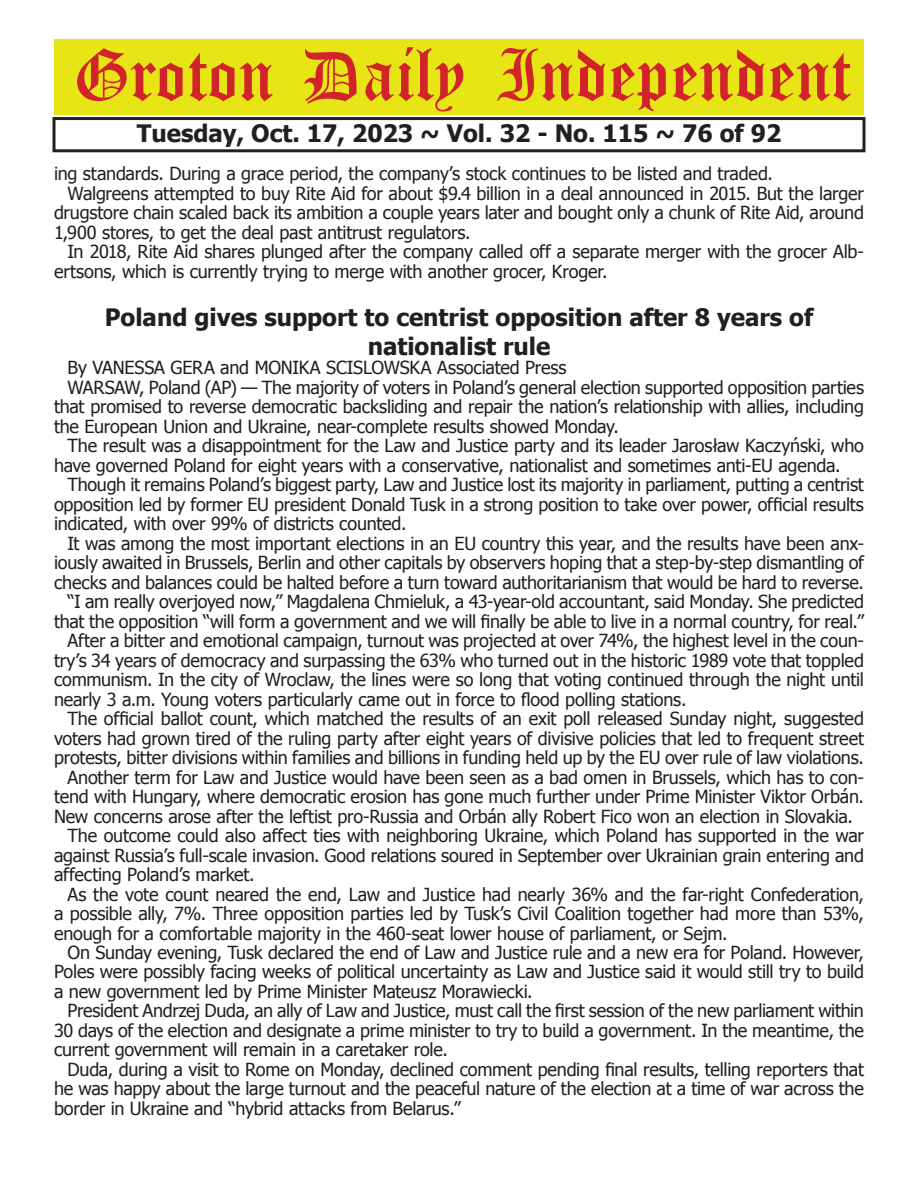
<style>
.page{position:relative;width:918px;height:1188px;background:#fff}
.page>*{position:absolute;margin:0;border:0;box-sizing:border-box;transform-origin:0 0}
.t1{font:54px "Old English Five";color:#d1232a}
.t2{font:700 24px/28.8px "Tahoma";color:#231f20;text-align:center}
.t3{font:18px "Tahoma";letter-spacing:-.015em;color:#231f20}
</style>
<div class="page">
<div style="left:52px;top:117px;width:814px;height:35px;border:3px solid #231f20"></div>
<div style="left:54px;top:40px;width:810px;height:75px;background:#e7e515"></div>
<h1 class="t1" style="left:73px;top:50px;width:779px">Groton Daily Independent</h1>
<h2 class="t2" style="left:137px;top:117px;width:646px">Tuesday, Oct. 17, 2023 ~ Vol. 32 - No. 115 ~ 76 of 92</h2>
<p class="t3" style="left:54px;top:161px;width:720px">ing standards. During a grace period, the company’s stock continues to be listed and traded.</p>
<p class="t3" style="left:68px;top:181px;width:798px">Walgreens attempted to buy Rite Aid for about $9.4 billion in a deal announced in 2015. But the larger</p>
<p class="t3" style="left:54px;top:200px;width:812px">drugstore chain scaled back its ambition a couple years later and bought only a chunk of Rite Aid, around</p>
<p class="t3" style="left:54px;top:220px;width:418px">1,900 stores, to get the deal past antitrust regulators.</p>
<p class="t3" style="left:68px;top:239px;width:798px">In 2018, Rite Aid shares plunged after the company called off a separate merger with the grocer Alb-</p>
<p class="t3" style="left:54px;top:259px;width:555px">ertsons, which is currently trying to merge with another grocer, Kroger.</p>
<h2 class="t2" style="left:105px;top:301px;width:710px">Poland gives support to centrist opposition after 8 years of nationalist rule</h2>
<p class="t3" style="left:68px;top:356px;width:501px">By VANESSA GERA and MONIKA SCISLOWSKA Associated Press</p>
<p class="t3" style="left:68px;top:375px;width:798px">WARSAW, Poland (AP) — The majority of voters in Poland’s general election supported opposition parties</p>
<p class="t3" style="left:54px;top:395px;width:811px">that promised to reverse democratic backsliding and repair the nation’s relationship with allies, including</p>
<p class="t3" style="left:54px;top:414px;width:567px">the European Union and Ukraine, near-complete results showed Monday.</p>
<p class="t3" style="left:68px;top:434px;width:798px">The result was a disappointment for the Law and Justice party and its leader Jarosław Kaczyński, who</p>
<p class="t3" style="left:54px;top:453px;width:788px">have governed Poland for eight years with a conservative, nationalist and sometimes anti-EU agenda.</p>
<p class="t3" style="left:68px;top:473px;width:798px">Though it remains Poland’s biggest party, Law and Justice lost its majority in parliament, putting a centrist</p>
<p class="t3" style="left:54px;top:492px;width:812px">opposition led by former EU president Donald Tusk in a strong position to take over power, official results</p>
<p class="t3" style="left:54px;top:512px;width:354px">indicated, with over 99% of districts counted.</p>
<p class="t3" style="left:68px;top:531px;width:798px">It was among the most important elections in an EU country this year, and the results have been anx-</p>
<p class="t3" style="left:54px;top:551px;width:812px">iously awaited in Brussels, Berlin and other capitals by observers hoping that a step-by-step dismantling of</p>
<p class="t3" style="left:54px;top:570px;width:812px">checks and balances could be halted before a turn toward authoritarianism that would be hard to reverse.</p>
<p class="t3" style="left:68px;top:589px;width:798px">“I am really overjoyed now,” Magdalena Chmieluk, a 43-year-old accountant, said Monday. She predicted</p>
<p class="t3" style="left:54px;top:609px;width:811px">that the opposition “will form a government and we will finally be able to live in a normal country, for real.”</p>
<p class="t3" style="left:68px;top:628px;width:798px">After a bitter and emotional campaign, turnout was projected at over 74%, the highest level in the coun-</p>
<p class="t3" style="left:54px;top:648px;width:811px">try’s 34 years of democracy and surpassing the 63% who turned out in the historic 1989 vote that toppled</p>
<p class="t3" style="left:54px;top:667px;width:812px">communism. In the city of Wroclaw, the lines were so long that voting continued through the night until</p>
<p class="t3" style="left:54px;top:687px;width:634px">nearly 3 a.m. Young voters particularly came out in force to flood polling stations.</p>
<p class="t3" style="left:68px;top:706px;width:798px">The official ballot count, which matched the results of an exit poll released Sunday night, suggested</p>
<p class="t3" style="left:54px;top:726px;width:812px">voters had grown tired of the ruling party after eight years of divisive policies that led to frequent street</p>
<p class="t3" style="left:54px;top:745px;width:812px">protests, bitter divisions within families and billions in funding held up by the EU over rule of law violations.</p>
<p class="t3" style="left:68px;top:765px;width:798px">Another term for Law and Justice would have been seen as a bad omen in Brussels, which has to con-</p>
<p class="t3" style="left:54px;top:784px;width:811px">tend with Hungary, where democratic erosion has gone much further under Prime Minister Viktor Orbán.</p>
<p class="t3" style="left:54px;top:804px;width:800px">New concerns arose after the leftist pro-Russia and Orbán ally Robert Fico won an election in Slovakia.</p>
<p class="t3" style="left:68px;top:823px;width:798px">The outcome could also affect ties with neighboring Ukraine, which Poland has supported in the war</p>
<p class="t3" style="left:54px;top:843px;width:812px">against Russia’s full-scale invasion. Good relations soured in September over Ukrainian grain entering and</p>
<p class="t3" style="left:54px;top:862px;width:202px">affecting Poland’s market.</p>
<p class="t3" style="left:68px;top:882px;width:798px">As the vote count neared the end, Law and Justice had nearly 36% and the far-right Confederation,</p>
<p class="t3" style="left:54px;top:901px;width:812px">a possible ally, 7%. Three opposition parties led by Tusk’s Civil Coalition together had more than 53%,</p>
<p class="t3" style="left:54px;top:921px;width:675px">enough for a comfortable majority in the 460-seat lower house of parliament, or Sejm.</p>
<p class="t3" style="left:68px;top:940px;width:798px">On Sunday evening, Tusk declared the end of Law and Justice rule and a new era for Poland. However,</p>
<p class="t3" style="left:54px;top:960px;width:812px">Poles were possibly facing weeks of political uncertainty as Law and Justice said it would still try to build</p>
<p class="t3" style="left:54px;top:979px;width:480px">a new government led by Prime Minister Mateusz Morawiecki.</p>
<p class="t3" style="left:68px;top:999px;width:798px">President Andrzej Duda, an ally of Law and Justice, must call the first session of the new parliament within</p>
<p class="t3" style="left:54px;top:1018px;width:811px">30 days of the election and designate a prime minister to try to build a government. In the meantime, the</p>
<p class="t3" style="left:54px;top:1038px;width:396px">current government will remain in a caretaker role.</p>
<p class="t3" style="left:68px;top:1057px;width:798px">Duda, during a visit to Rome on Monday, declined comment pending final results, telling reporters that</p>
<p class="t3" style="left:54px;top:1077px;width:811px">he was happy about the large turnout and the peaceful nature of the election at a time of war across the</p>
<p class="t3" style="left:54px;top:1096px;width:408px">border in Ukraine and “hybrid attacks from Belarus.”</p>
</div>
